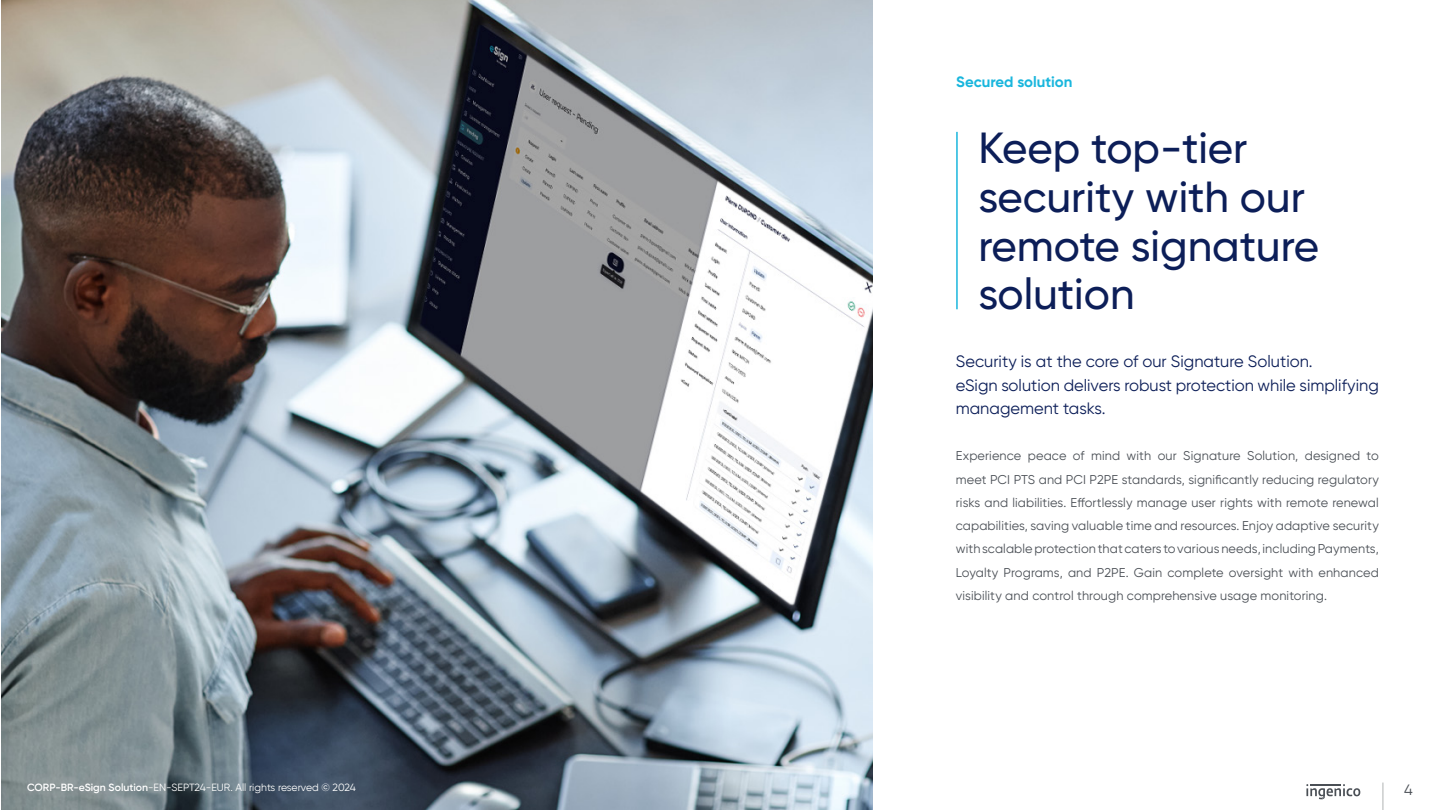
<style>
.page{position:relative;width:1440px;height:810px;background:#fff}
.page>*{position:absolute;margin:0;border:0;box-sizing:border-box;transform-origin:0 0}
.t1{font:500 43.5px/48.8px "Gilroy";color:#0c1e58}
.t2{font:16.5px/23.2px "Gilroy";color:#0c1e58}
.t3{font:700 15px "Gilroy";color:#19b6dd}
.t4{font:15px "Gilroy";color:#4a4f55}
.t5{font:12.75px/23.2px "Gilroy";letter-spacing:.01em;color:#4a4f55;text-align:justify}
.t6{font:10.5px "Gilroy";color:#fff}
.s1{font-weight:600}
</style>
<div class="page">
<svg style="left:1306px;top:784px;width:54px;height:15px"></svg>
<svg style="left:1383px;top:783px;width:1px;height:27px"></svg>
<img style="left:1px;top:0;width:872px;height:810px">
<hr style="left:956px;top:132px;width:2px;height:177px;background:#19b6dd">
<p class="t6" style="left:27px;top:781px;width:330px"><span class="s1">CORP-BR-eSign Solution</span>-EN-SEPT24-EUR. All rights reserved © 2024</p>
<p class="t3" style="left:956px;top:72px;width:118px">Secured solution</p>
<h2 class="t1" style="left:978px;top:123px;width:342px">Keep top-tier security with our remote signature solution</h2>
<p class="t2" style="left:956px;top:350px;width:358px">Security is at the core of our Signature Solution.</p>
<p class="t2" style="left:956px;top:373px;width:425px">eSign solution delivers robust protection while simplifying management tasks.</p>
<p class="t5" style="left:956px;top:444px;width:425px">Experience peace of mind with our Signature Solution, designed to meet PCI PTS and PCI P2PE standards, significantly reducing regulatory risks and liabilities. Effortlessly manage user rights with remote renewal capabilities, saving valuable time and resources. Enjoy adaptive security with scalable protection that caters to various needs, including Payments, Loyalty Programs, and P2PE. Gain complete oversight with enhanced visibility and control through comprehensive usage monitoring.</p>
<p class="t4" style="left:1404px;top:780px;width:10px">4</p>
</div>
